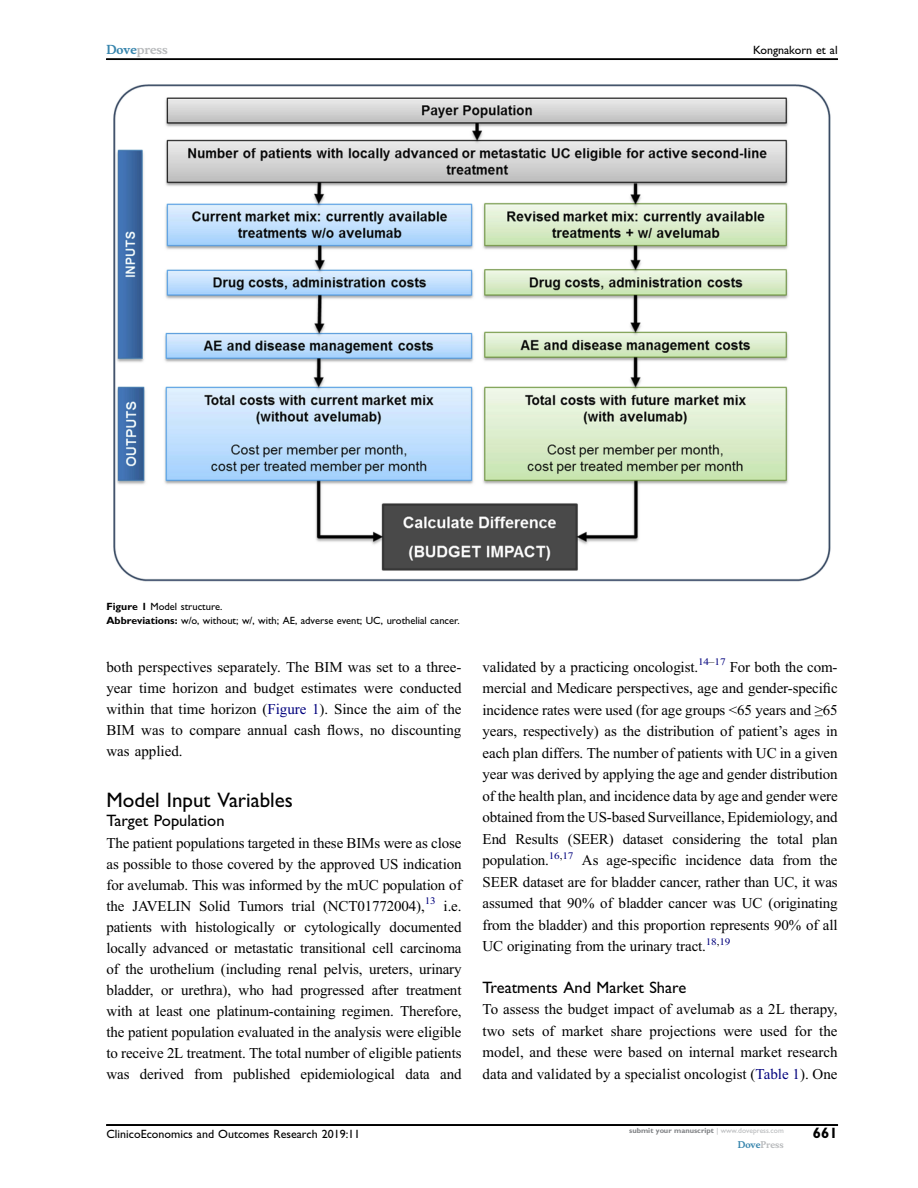
<style>
.page{position:relative;width:918px;height:1188px;background:#fff}
.page>*{position:absolute;margin:0;border:0;box-sizing:border-box;transform-origin:0 0}
.t1{font:21px "Adv TT96740 c 24";color:#000}
.t2{font:16.5px "Adv TT96740 c 24";color:#000}
.t3{font:15px/21.5px "Adv OT5843 c 571";color:#000;text-align:justify}
.t4{font:15px "Adv T Tdd 0 b 0455.B";color:#000}
.t5{font:12px "Adv TT96740 c 24";color:#000}
.t6{font:12px "Adv OT14 f 6 c 37 d";color:#b8babc}
.t7{font:10.5px/13.5px "Adv TT96740 c 24";color:#000}
.t8{font:9px "Adv OT14 f 6 c 37 d";color:#b8babc}
.t9{font:7.5px "Adv T Tdd 0 b 0455.B";color:#808285}
.s1{color:#3785ad}
.s2{font-family:"Adv T Tdd 0 b 0455.B"}
.s3{color:#00007d}
.s4{font-family:"Adv OT5843 c 571+fb"}
.s5{font-style:inherit}
.s6{font-family:"Adv TT96740 c 24";color:#b8babc}
</style>
<div class="page">
<img style="left:113px;top:84px;width:718px;height:498px">
<hr style="left:106px;top:59px;width:732px;height:1px;background:#000">
<hr style="left:106px;top:1125px;width:732px;height:1px;background:#000">
<p class="t6" style="left:106px;top:42px;width:63px"><span class="s1">Dove</span>press</p>
<p class="t5" style="left:753px;top:45px;width:86px">Kongnakorn et al</p>
<p class="t7" style="left:106px;top:601px;width:355px"><span class="s2">Figure 1</span> Model structure.<br><span class="s2">Abbreviations:</span> w/o, without; w/, with; AE, adverse event; UC, urothelial cancer.</p>
<p class="t3" style="left:106px;top:658px;width:357px;line-height:21px">both perspectives separately. The BIM was set to a three&shy;year time horizon and budget estimates were conducted within that time horizon (<span class="s3">Figure 1</span>). Since the aim of the BIM was to compare annual cash <span class="s4">fl</span>ows, no discounting was applied.</p>
<h1 class="t1" style="left:106px;top:793px;width:188px">Model Input Variables</h1>
<p class="t2" style="left:106px;top:815px;width:120px">Target Population</p>
<p class="t3" style="left:106px;top:833px;width:357px;line-height:21px">The patient populations targeted in these BIMs were as close as possible to those covered by the approved US indication for avelumab. This was informed by the mUC population of the JAVELIN Solid Tumors trial (NCT01772004),<sup>13</sup> i.e. patients with histologically or cytologically documented locally advanced or metastatic transitional cell carcinoma of the urothelium (including renal pelvis, ureters, urinary bladder, or urethra), who had progressed after treatment with at least one platinum-containing regimen. Therefore, the patient population evaluated in the analysis were eligible to receive 2L treatment. The total number of eligible patients was derived from published epidemiological data and</p>
<p class="t3" style="left:483px;top:657px;width:357px">validated by a practicing oncologist.<sup>14</sup><sup>–</sup><sup>17</sup> For both the com&shy;mercial and Medicare perspectives, age and gender-speci<span class="s4">fi</span>c incidence rates were used (for age groups &lt;65 years and <span class="s5">≥</span>65 years, respectively) as the distribution of patient<span class="s5">’</span>s ages in each plan differs. The number of patients with UC in a given year was derived by applying the age and gender distribution of the health plan, and incidence data by age and gender were obtained from the US-based Surveillance, Epidemiology, and End Results (SEER) dataset considering the total plan population.<sup>16</sup><sup>,</sup><sup>17</sup> As age-speci<span class="s4">fi</span>c incidence data from the SEER dataset are for bladder cancer, rather than UC, it was assumed that 90% of bladder cancer was UC (originating from the bladder) and this proportion represents 90% of all UC originating from the urinary tract.<sup>18</sup><sup>,</sup><sup>19</sup></p>
<p class="t2" style="left:483px;top:982px;width:205px">Treatments And Market Share</p>
<p class="t3" style="left:483px;top:1000px;width:357px">To assess the budget impact of avelumab as a 2L therapy, two sets of market share projections were used for the model, and these were based on internal market research data and validated by a specialist oncologist (<span class="s3">Table 1</span>). One</p>
<p class="t5" style="left:106px;top:1130px;width:255px">ClinicoEconomics and Outcomes Research 2019:11</p>
<p class="t9" style="left:629px;top:1128px;width:156px">submit your manuscript <span class="s6">| www.dovepress.com</span></p>
<p class="t8" style="left:738px;top:1140px;width:47px"><span class="s1">Dove</span>Press</p>
<p class="t4" style="left:813px;top:1128px;width:26px">661</p>
</div>
